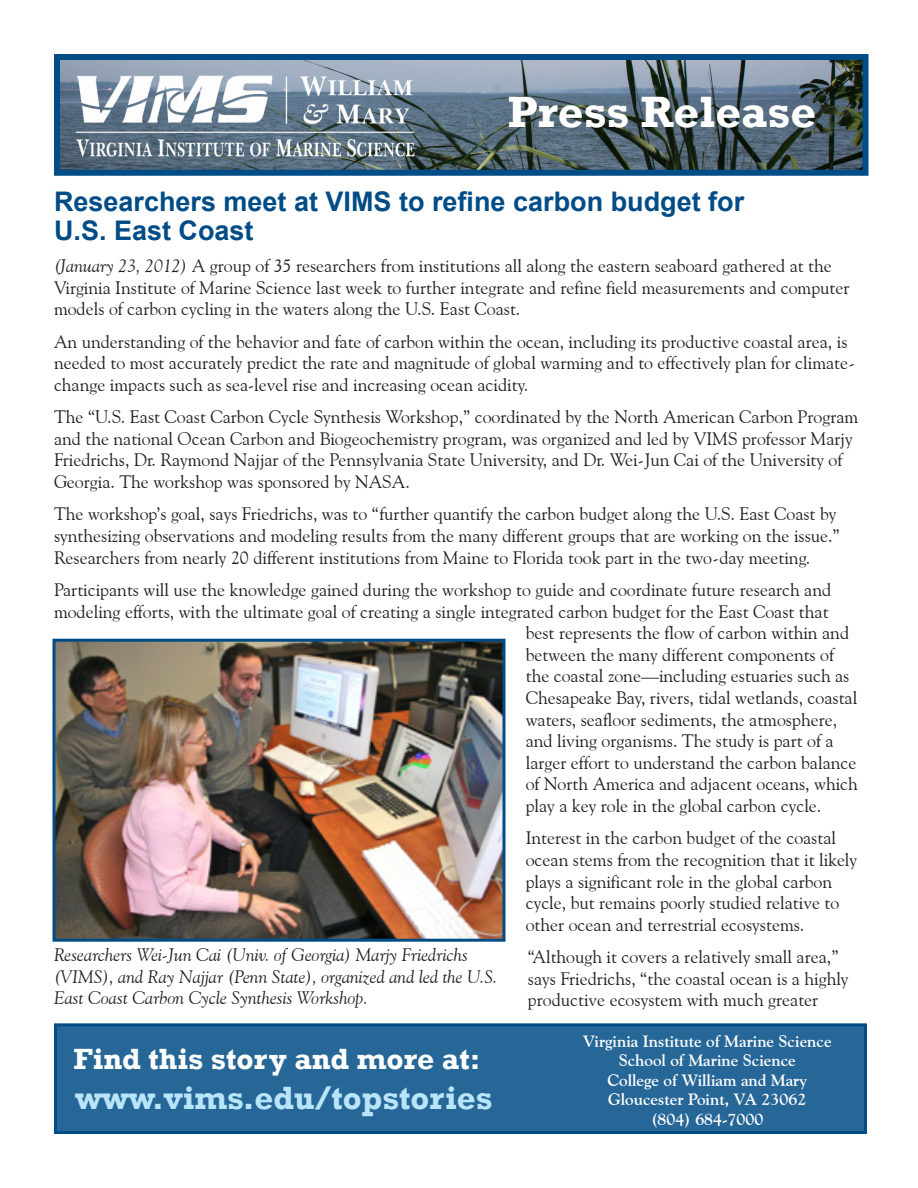
<style>
.page{position:relative;width:918px;height:1188px;background:#fff}
.page>*{position:absolute;margin:0;border:0;box-sizing:border-box;transform-origin:0 0}
.Press_Release_Headin{font:700 45px "Rockwell";color:#fff}
.Headline_-_centered{font:700 33px "Rockwell";color:#b9e5fa}
.Headline_-_centered-2{font:700 30px "Rockwell";color:#fff}
.Headline_-_Articles{font:700 27px/28.5px "Arial";color:#004c86}
.Body_Text{font:18px/21.6px "Goudy Old Style BT";color:#231f20}
.Cutline{font:italic 18px/21.6px "Goudy Old Style BT";color:#231f20}
.Headline_-_centered-3{font:700 16.5px "Goudy Old Style BT";color:#fff}
.s1{font-style:italic}
</style>
<div class="page">
<div style="left:56px;top:1025px;width:810px;height:107px;background:#266798"></div>
<div style="left:54px;top:1023px;width:813px;height:111px;border:3px solid #004c86"></div>
<img style="left:61px;top:61px;width:800px;height:108px">
<div style="left:54px;top:54px;width:814px;height:122px;border:6px solid #004c86"></div>
<img style="left:69px;top:70px;width:351px;height:94px">
<img style="left:56px;top:643px;width:446px;height:295px">
<div style="left:52px;top:639px;width:454px;height:303px;border:3px solid #004c86"></div>
<p class="Press_Release_Headin" style="left:508px;top:84px;width:310px">Press Release</p>
<p class="Headline_-_Articles" style="left:54px;top:188px;width:692px">Researchers meet at VIMS to refine carbon budget for<br>U.S. East Coast</p>
<p class="Body_Text" style="left:54px;top:255px;width:797px"><span class="s1">(January 23, 2012)</span> A group of 35 researchers from institutions all along the eastern seaboard gathered at the<br>Virginia Institute of Marine Science last week to further integrate and refine field measurements and computer models of carbon cycling in the waters along the U.S. East Coast.</p>
<p class="Body_Text" style="left:54px;top:330px;width:802px">An understanding of the behavior and fate of carbon within the ocean, including its productive coastal area, is needed to most accurately predict the rate and magnitude of global warming and to effectively plan for climate&shy;change impacts such as sea-level rise and increasing ocean acidity.</p>
<p class="Body_Text" style="left:54px;top:406px;width:806px">The “U.S. East Coast Carbon Cycle Synthesis Workshop,” coordinated by the North American Carbon Program and the national Ocean Carbon and Biogeochemistry program, was organized and led by VIMS professor Marjy Friedrichs, Dr. Raymond Najjar of the Pennsylvania State University, and Dr. Wei-Jun Cai of the University of Georgia. The workshop was sponsored by NASA.</p>
<p class="Body_Text" style="left:54px;top:503px;width:787px">The workshop’s goal, says Friedrichs, was to “further quantify the carbon budget along the U.S. East Coast by synthesizing observations and modeling results from the many different groups that are working on the issue.”<br>Researchers from nearly 20 different institutions from Maine to Florida took part in the two-day meeting.</p>
<p class="Body_Text" style="left:54px;top:579px;width:779px">Participants will use the knowledge gained during the workshop to guide and coordinate future research and</p>
<p class="Body_Text" style="left:54px;top:600px;width:776px">modeling efforts, with the ultimate goal of creating a single integrated carbon budget for the East Coast that</p>
<p class="Body_Text" style="left:526px;top:622px;width:325px">best represents the flow of carbon within and</p>
<p class="Body_Text" style="left:526px;top:644px;width:310px">between the many different components of</p>
<p class="Body_Text" style="left:526px;top:665px;width:325px">the coastal zone—including estuaries such as</p>
<p class="Body_Text" style="left:526px;top:687px;width:333px">Chesapeake Bay, rivers, tidal wetlands, coastal</p>
<p class="Body_Text" style="left:526px;top:708px;width:313px">waters, seafloor sediments, the atmosphere,</p>
<p class="Body_Text" style="left:526px;top:730px;width:309px">and living organisms. The study is part of a</p>
<p class="Body_Text" style="left:526px;top:752px;width:332px">larger effort to understand the carbon balance</p>
<p class="Body_Text" style="left:526px;top:773px;width:334px">of North America and adjacent oceans, which</p>
<p class="Body_Text" style="left:526px;top:795px;width:297px">play a key role in the global carbon cycle.</p>
<p class="Body_Text" style="left:526px;top:827px;width:333px">Interest in the carbon budget of the coastal ocean stems from the recognition that it likely plays a significant role in the global carbon cycle, but remains poorly studied relative to other ocean and terrestrial ecosystems.</p>
<p class="Body_Text" style="left:528px;top:946px;width:322px">“Although it covers a relatively small area,” says Friedrichs, “the coastal ocean is a highly productive ecosystem with much greater</p>
<p class="Cutline" style="left:54px;top:944px;width:445px">Researchers Wei-Jun Cai (Univ. of Georgia) Marjy Friedrichs (VIMS), and Ray Najjar (Penn State), organized and led the U.S.<br>East Coast Carbon Cycle Synthesis Workshop.</p>
<p class="Headline_-_centered-2" style="left:74px;top:1040px;width:408px">Find this story and more at:</p>
<p class="Headline_-_centered" style="left:75px;top:1078px;width:419px">www.vims.edu/topstories</p>
<p class="Headline_-_centered-3" style="left:583px;top:1031px;width:250px">Virginia Institute of Marine Science</p>
<p class="Headline_-_centered-3" style="left:619px;top:1050px;width:179px">School of Marine Science</p>
<p class="Headline_-_centered-3" style="left:607px;top:1070px;width:201px">College of William and Mary</p>
<p class="Headline_-_centered-3" style="left:608px;top:1089px;width:200px">Gloucester Point, VA 23062</p>
<p class="Headline_-_centered-3" style="left:651px;top:1109px;width:114px">(804) 684-7000</p>
</div>
